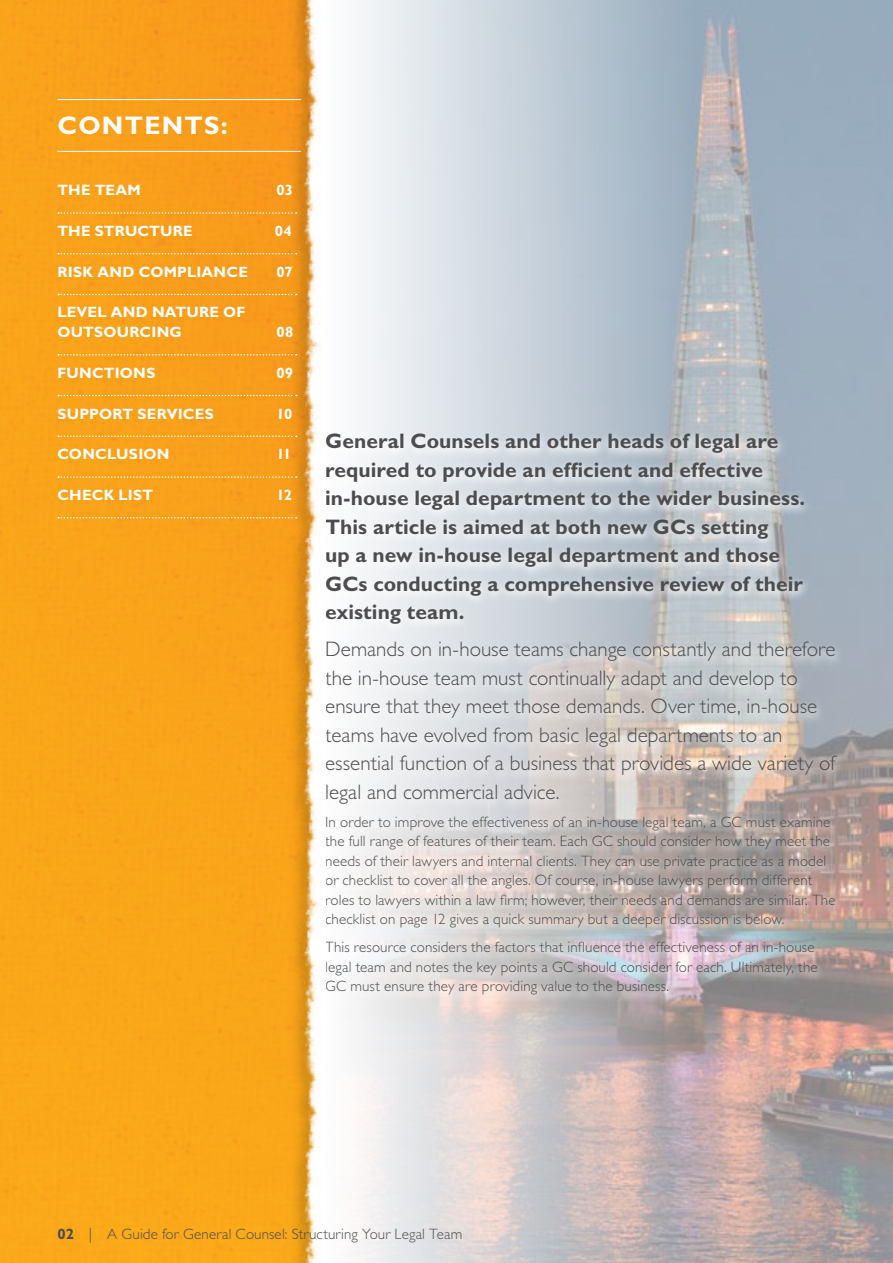
<style>
.page{position:relative;width:893px;height:1263px;background:#fff}
.page>*{position:absolute;margin:0;border:0;box-sizing:border-box;transform-origin:0 0}
.t1{font:700 25.5px "Gill Sans Std";letter-spacing:.05em;color:#fff}
.t2{font:300 21px/28.5px "Gill Sans Std";color:#4d4d4f}
.t3{font:700 21px/28.5px "Gill Sans Std";letter-spacing:.005em;color:#4d4d4f}
.t4{font:300 15px/19.5px "Gill Sans Std";letter-spacing:.01em;color:#4d4d4f}
.t5{font:700 15px "Gill Sans Std";letter-spacing:.01em;color:#fff}
.s1{font-weight:700}
</style>
<div class="page">
<img style="left:353px;top:0;width:540px;height:1263px">
<svg style="left:353px;top:430px;width:493px;height:576px"></svg>
<div style="left:0;top:0;width:322px;height:1263px;background:#faa41a"></div>
<hr style="left:57px;top:99px;width:244px;height:1px;background:#fff">
<hr style="left:57px;top:151px;width:244px;height:1px;background:#fff">
<div style="left:287px;top:0;width:36px;height:1263px;background:#f89f19"></div>
<img style="left:288px;top:0;width:35px;height:538px">
<img style="left:288px;top:538px;width:35px;height:725px">
<svg style="left:58px;top:212px;width:239px;height:2px"></svg>
<svg style="left:58px;top:253px;width:239px;height:1px"></svg>
<svg style="left:58px;top:294px;width:239px;height:1px"></svg>
<svg style="left:58px;top:354px;width:239px;height:1px"></svg>
<svg style="left:58px;top:395px;width:239px;height:1px"></svg>
<svg style="left:58px;top:435px;width:239px;height:2px"></svg>
<svg style="left:58px;top:476px;width:239px;height:2px"></svg>
<svg style="left:58px;top:517px;width:239px;height:2px"></svg>
<h1 class="t1" style="left:57px;top:110px;width:172px">contents:</h1>
<p class="t5" style="left:57px;top:181px;width:85px">THE TEAM</p>
<p class="t5" style="left:276px;top:181px;width:18px">03</p>
<p class="t5" style="left:57px;top:222px;width:112px">THE STRUCTURE</p>
<p class="t5" style="left:275px;top:222px;width:18px">04</p>
<p class="t5" style="left:57px;top:263px;width:187px">RISK AND COMPLIANCE</p>
<p class="t5" style="left:276px;top:263px;width:18px">07</p>
<p class="t5" style="left:57px;top:304px;width:141px">LEVEL AND NATURE</p>
<p class="t5" style="left:223px;top:304px;width:12px">OF</p>
<p class="t5" style="left:57px;top:323px;width:49px">OUTSOUR</p>
<p class="t5" style="left:140px;top:323px;width:44px">CING</p>
<p class="t5" style="left:276px;top:323px;width:18px">08</p>
<p class="t5" style="left:57px;top:364px;width:12px">FUN</p>
<p class="t5" style="left:92px;top:364px;width:32px">CTIONS</p>
<p class="t5" style="left:276px;top:364px;width:18px">09</p>
<p class="t5" style="left:57px;top:405px;width:91px">SU PPORT SER</p>
<p class="t5" style="left:167px;top:405px;width:36px">VICES</p>
<p class="t5" style="left:276px;top:405px;width:18px">10</p>
<p class="t5" style="left:57px;top:445px;width:60px">CONCLUSION</p>
<p class="t5" style="left:276px;top:445px;width:17px">11</p>
<p class="t5" style="left:57px;top:486px;width:97px">CHECK LIST</p>
<p class="t5" style="left:276px;top:486px;width:17px">12</p>
<p class="t3" style="left:325px;top:427px;width:482px">General Counsels and other heads of legal are required to provide an efficient and effective in-house legal department to the wider business.<br>This article is aimed at both new GCs setting<br>up a new in-house legal department and those GCs conducting a comprehensive review of their existing team.</p>
<p class="t2" style="left:325px;top:635px;width:512px">Demands on in-house teams change constantly and therefore the in-house team must continually adapt and develop to ensure that they meet those demands. Over time, in-house teams have evolved from basic legal departments to an essential function of a business that provides a wide variety of legal and commercial advice.</p>
<p class="t4" style="left:325px;top:812px;width:512px">In order to improve the effectiveness of an in-house legal team, a GC must examine the full range of features of their team. Each GC should consider how they meet the needs of their lawyers and internal clients. They can use private practice as a model or checklist to cover all the angles. Of course, in-house lawyers perform different roles to lawyers within a law firm; however, their needs and demands are similar. The checklist on page 12 gives a quick summary but a deeper discussion is below.</p>
<p class="t4" style="left:325px;top:937px;width:494px">This resource considers the factors that influence the effectiveness of an in-house legal team and notes the key points a GC should consider for each. Ultimately, the<br>GC must ensure they are providing value to the business.</p>
<p class="t4" style="left:57px;top:1225px;width:406px"><span class="s1">02</span> | A Guide for General Counsel: Structuring Your Legal Team</p>
</div>
